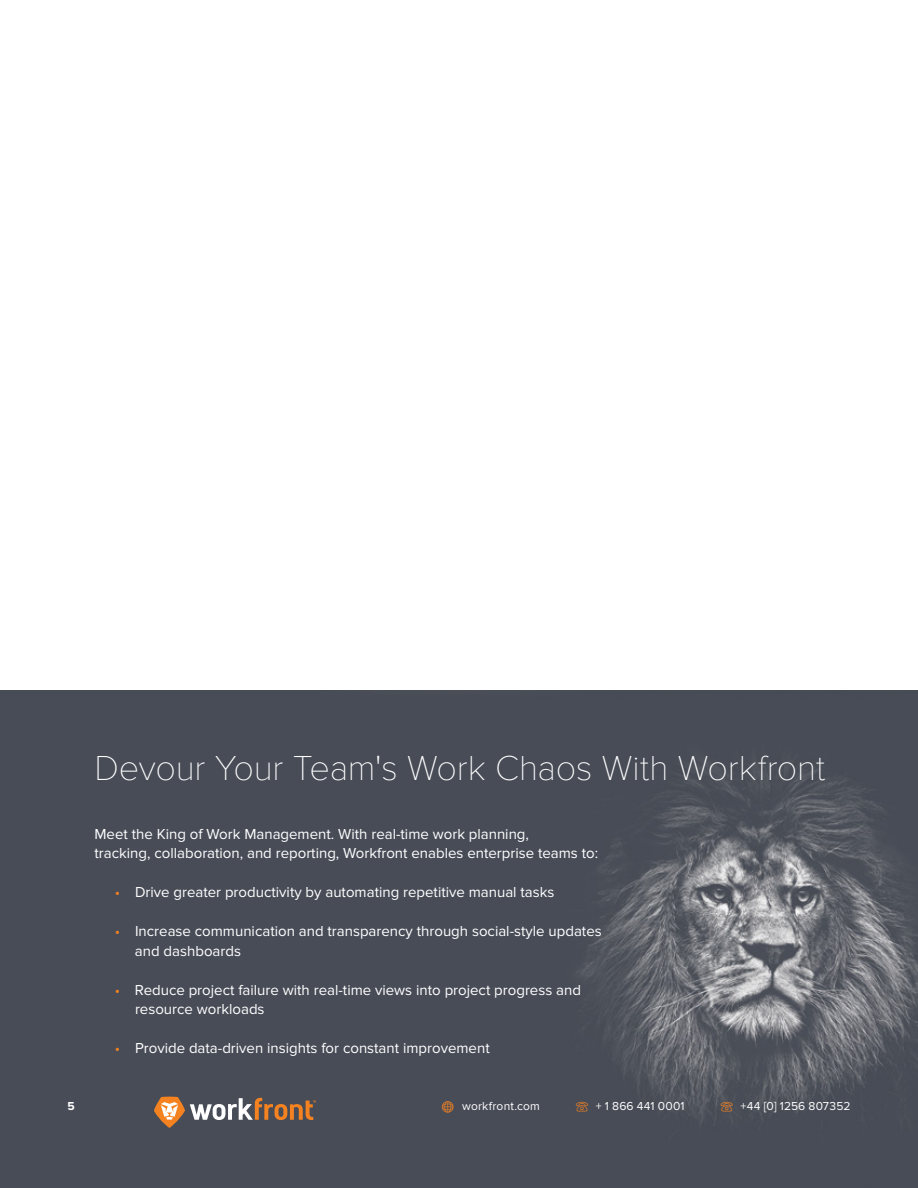
<style>
.page{position:relative;width:918px;height:1188px;background:#fff}
.page>*{position:absolute;margin:0;border:0;box-sizing:border-box;transform-origin:0 0}
.t1{font:100 36px "Proxima Nova T";letter-spacing:-.005em;color:#fff}
.t2{font:15px/19.5px "Proxima Nova";color:#fff}
.t3{font:12px "Proxima Nova";letter-spacing:.015em;color:#fff}
.t4{font:700 12px "Proxima Nova";color:#fff}
.s1{color:#f58220}
</style>
<div class="page">
<img style="left:0;top:691px;width:918px;height:497px">
<svg style="left:154px;top:1097px;width:162px;height:31px;background:#857064"></svg>
<svg style="left:442px;top:1101px;width:12px;height:11px"></svg>
<svg style="left:576px;top:1101px;width:12px;height:10px"></svg>
<svg style="left:721px;top:1101px;width:12px;height:10px"></svg>
<p class="t4" style="left:68px;top:1099px;width:9px">5</p>
<h1 class="t1" style="left:94px;top:747px;width:732px">Devour Your Team's Work Chaos With Workfront</h1>
<p class="t2" style="left:94px;top:824px;width:505px">Meet the King of Work Management. With real-time work planning,<br>tracking, collaboration, and reporting, Workfront enables enterprise teams to:</p>
<p class="t2" style="left:115px;top:882px;width:441px"><span class="s1">•</span> Drive greater productivity by automating repetitive manual tasks</p>
<p class="t2" style="left:135px;top:921px;width:468px;text-indent:-20px"><span class="s1">•</span> Increase communication and transparency through social-style updates and dashboards</p>
<p class="t2" style="left:135px;top:980px;width:448px;text-indent:-20px"><span class="s1">•</span> Reduce project failure with real-time views into project progress and resource workloads</p>
<p class="t2" style="left:115px;top:1038px;width:377px"><span class="s1">•</span> Provide data-driven insights for constant improvement</p>
<p class="t3" style="left:442px;top:1099px;width:99px"><span class="s1">■▼□</span> workfront.com</p>
<p class="t3" style="left:576px;top:1099px;width:110px"><span class="s1">▼●□■</span> + 1 866 441 0001</p>
<p class="t3" style="left:721px;top:1099px;width:131px"><span class="s1">▼●□■</span> +44 [0] 1256 807352</p>
</div>
